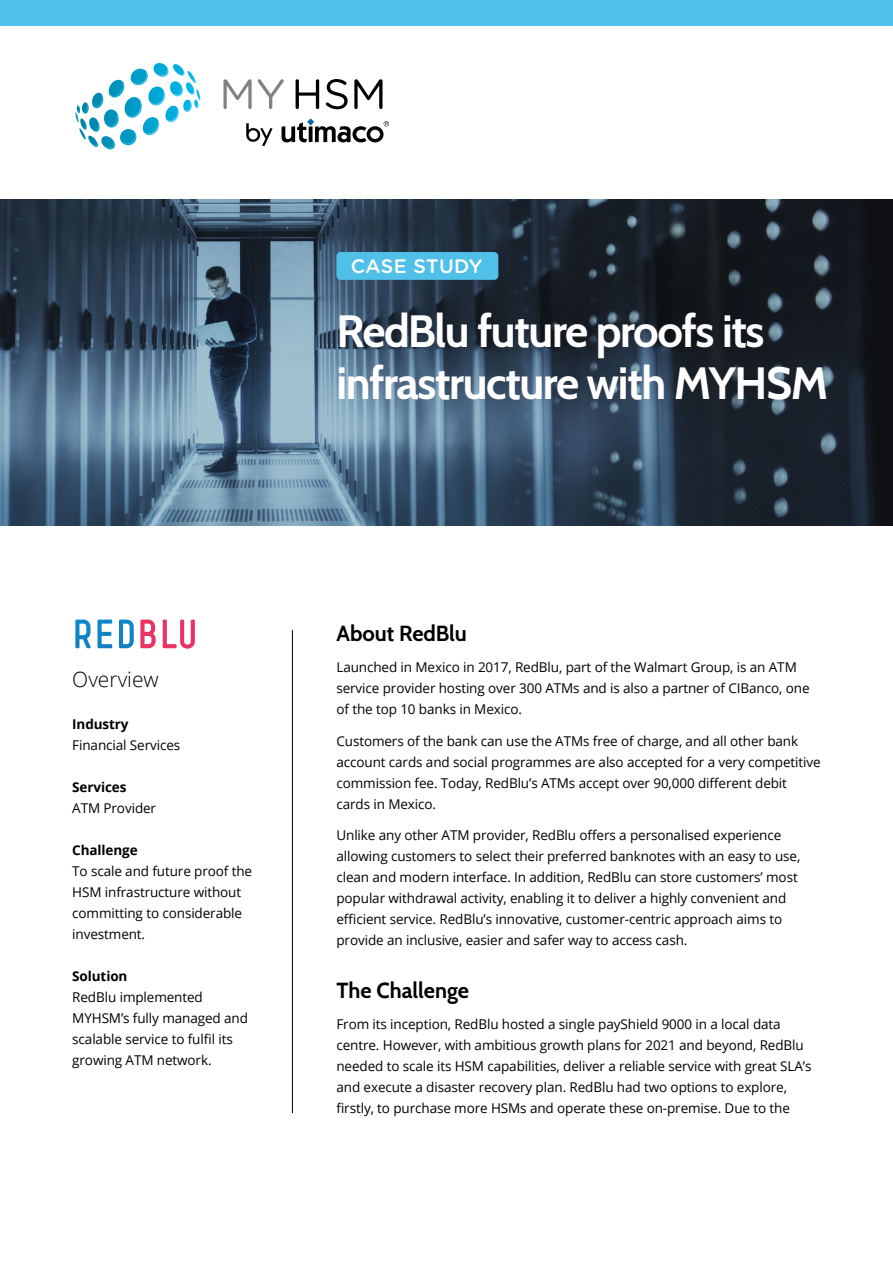
<style>
.page{position:relative;width:893px;height:1263px;background:#fff}
.page>*{position:absolute;margin:0;border:0;box-sizing:border-box;transform-origin:0 0}
.t1{font:700 45px/52.5px "Cabin";letter-spacing:-.03em;color:#fff}
.t2{font:700 21.75px "Cabin";color:#000}
.t3{font:300 21px "Open Sans";color:#000}
.t4{font:500 19.5px "Gotham Rounded";letter-spacing:.02em;color:#fff}
.t5{font:13.5px/21px "Open Sans";letter-spacing:-.01em;color:#000}
.t6{font:700 13.5px "Open Sans";letter-spacing:-.01em;color:#000}
</style>
<div class="page">
<img style="left:0;top:200px;width:893px;height:325px">
<svg style="left:75px;top:63px;width:125px;height:86px"></svg>
<svg style="left:223px;top:79px;width:29px;height:30px"></svg>
<svg style="left:258px;top:79px;width:26px;height:30px"></svg>
<svg style="left:296px;top:79px;width:23px;height:30px"></svg>
<svg style="left:326px;top:79px;width:22px;height:30px"></svg>
<svg style="left:354px;top:79px;width:28px;height:30px"></svg>
<svg style="left:282px;top:118px;width:107px;height:24px"></svg>
<hr style="left:309px;top:126px;width:3px;height:16px;background:#010101">
<svg style="left:246px;top:123px;width:27px;height:23px"></svg>
<div style="left:0;top:0;width:893px;height:25px;background:#50c0e8"></div>
<div style="left:336px;top:252px;width:162px;height:28px;background:#50c0e8;border-radius:4px"></div>
<hr style="left:292px;top:630px;width:1px;height:483px;background:#000">
<svg style="left:140px;top:620px;width:55px;height:29px"></svg>
<svg style="left:75px;top:620px;width:59px;height:28px"></svg>
<h3 class="t4" style="left:351px;top:252px;width:133px">CASE STUDY</h3>
<h1 class="t1" style="left:336px;top:302px;width:493px">RedBlu future proofs its infrastructure with MYHSM</h1>
<h3 class="t3" style="left:72px;top:665px;width:88px">Overview</h3>
<p class="t6" style="left:72px;top:714px;width:58px">Industry</p>
<p class="t5" style="left:72px;top:734px;width:110px">Financial Services</p>
<p class="t6" style="left:72px;top:777px;width:56px">Services</p>
<p class="t5" style="left:72px;top:797px;width:85px">ATM Provider</p>
<p class="t6" style="left:72px;top:840px;width:67px">Challenge</p>
<p class="t5" style="left:72px;top:860px;width:181px">To scale and future proof the<br>HSM infrastructure without committing to considerable investment.</p>
<p class="t6" style="left:72px;top:966px;width:57px">Solution</p>
<p class="t5" style="left:72px;top:986px;width:177px">RedBlu implemented<br>MYHSM’s fully managed and scalable service to fulfil its growing ATM network.</p>
<h2 class="t2" style="left:336px;top:616px;width:132px">About RedBlu</h2>
<p class="t5" style="left:336px;top:656px;width:475px">Launched in Mexico in 2017, RedBlu, part of the Walmart Group, is an ATM service provider hosting over 300 ATMs and is also a partner of CIBanco, one of the top 10 banks in Mexico.</p>
<p class="t5" style="left:336px;top:730px;width:486px">Customers of the bank can use the ATMs free of charge, and all other bank account cards and social programmes are also accepted for a very competitive commission fee. Today, RedBlu’s ATMs accept over 90,000 different debit cards in Mexico.</p>
<p class="t5" style="left:336px;top:824px;width:465px">Unlike any other ATM provider, RedBlu offers a personalised experience allowing customers to select their preferred banknotes with an easy to use, clean and modern interface. In addition, RedBlu can store customers’ most popular withdrawal activity, enabling it to deliver a highly convenient and efficient service. RedBlu’s innovative, customer-centric approach aims to provide an inclusive, easier and safer way to access cash.</p>
<h2 class="t2" style="left:336px;top:973px;width:134px">The Challenge</h2>
<p class="t5" style="left:336px;top:1013px;width:477px">From its inception, RedBlu hosted a single payShield 9000 in a local data centre. However, with ambitious growth plans for 2021 and beyond, RedBlu needed to scale its HSM capabilities, deliver a reliable service with great SLA’s and execute a disaster recovery plan. RedBlu had two options to explore, firstly, to purchase more HSMs and operate these on-premise. Due to the</p>
</div>
